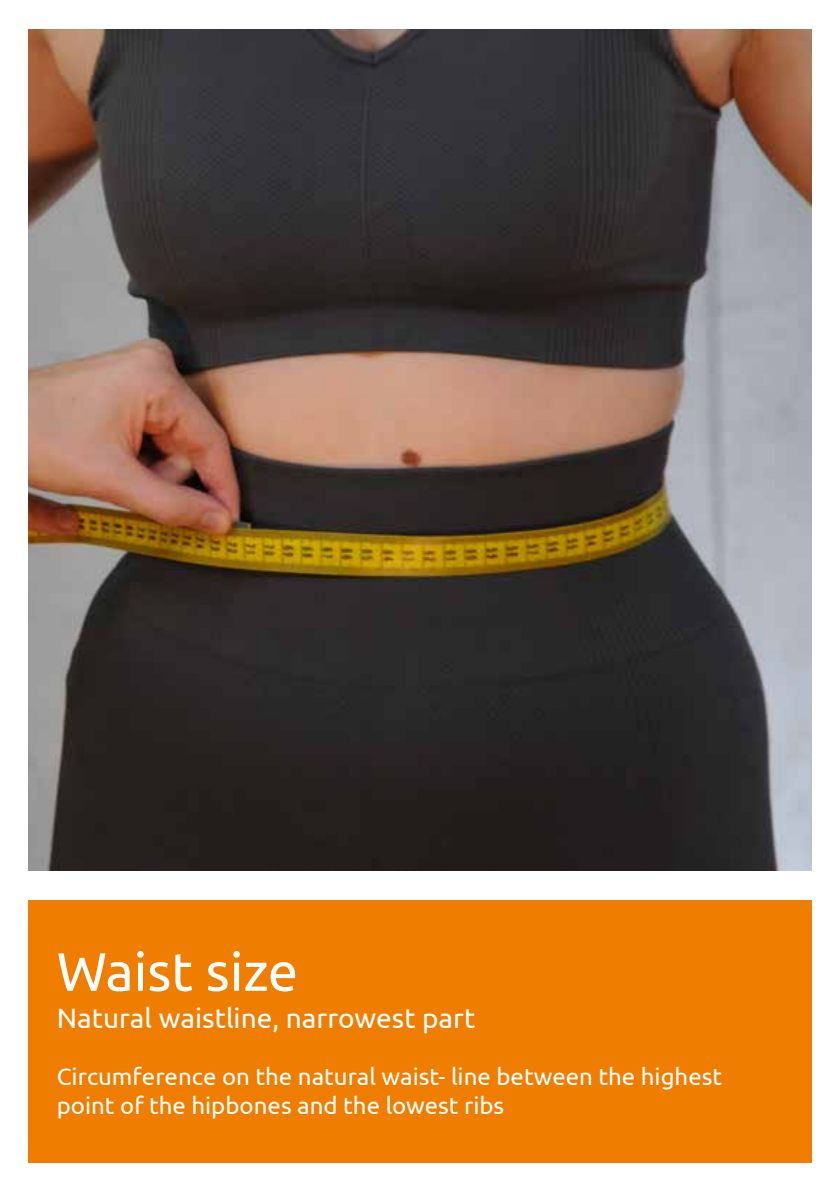
<style>
.page{position:relative;width:840px;height:1191px;background:#fff}
.page>*{position:absolute;margin:0;border:0;box-sizing:border-box;transform-origin:0 0}
.t1{font:54px "Ubuntu";color:#fff}
.t2{font:28px "Ubuntu";color:#fff}
.t3{font:24px/28.8px "Ubuntu";color:#fff}
</style>
<div class="page">
<div style="left:28px;top:900px;width:783px;height:262px;background:#ef7d00"></div>
<img style="left:28px;top:29px;width:783px;height:842px">
<h1 class="t1" style="left:57px;top:939px;width:243px">Waist size</h1>
<p class="t2" style="left:57px;top:1000px;width:420px">Natural waistline, narrowest part</p>
<p class="t3" style="left:57px;top:1061px;width:666px">Circumference on the natural waist- line between the highest point of the hipbones and the lowest ribs</p>
</div>
